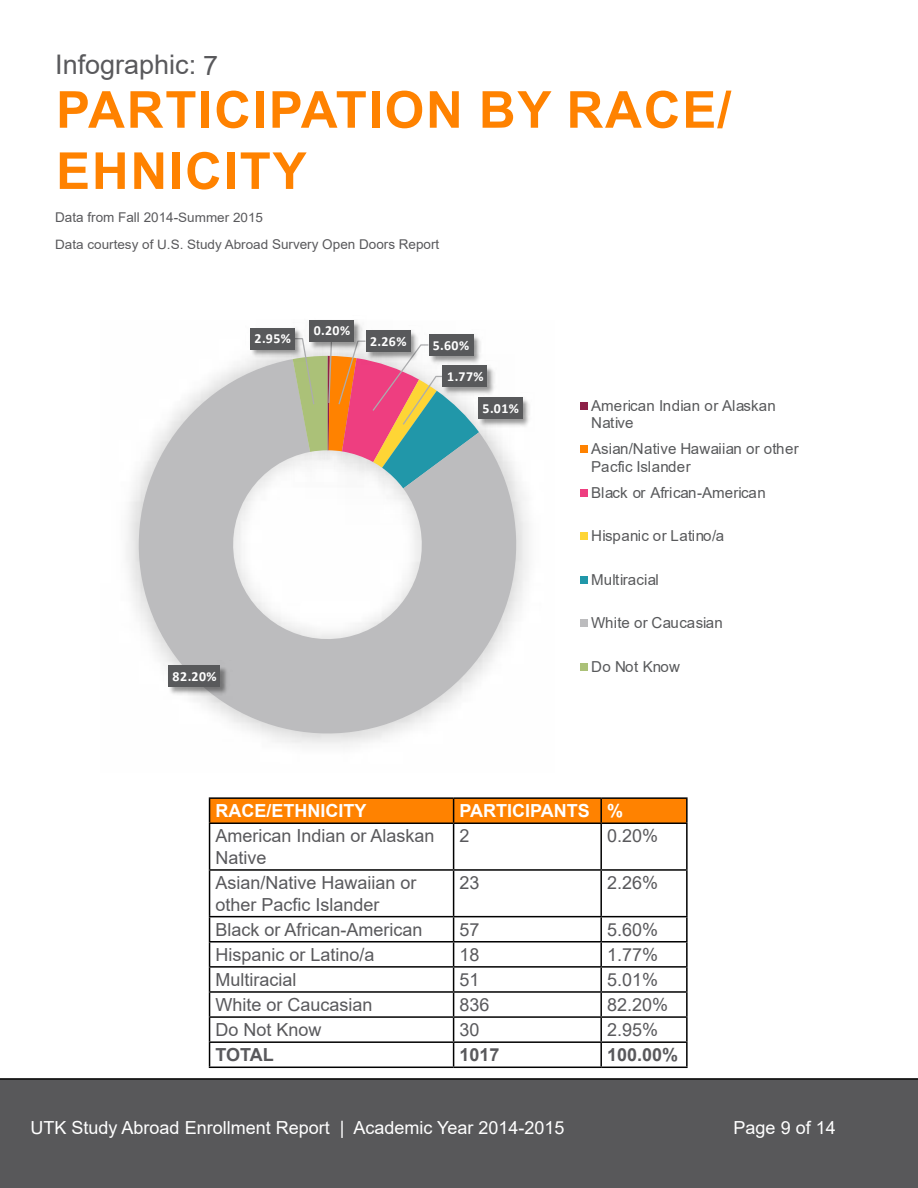
<style>
.page{position:relative;width:918px;height:1188px;background:#fff}
.page>*{position:absolute;margin:0;border:0;box-sizing:border-box;transform-origin:0 0}
.t1{font:700 51px/61.2px "Arial";letter-spacing:.035em;color:#ff8200}
.t2{font:27px "Arial";color:#59595c}
.t3{font:18px/21.6px "Arial";color:#59595c}
.t4{font:18px "Arial";color:#fff}
.t5{font:700 18px "Arial";color:#fff}
.t6{font:700 18px "Arial";color:#59595c}
.t7{font:15.15px/17.4px "Arial";letter-spacing:.025em;color:#58595b}
.t8{font:15.15px/17.4px "Arial";color:#58595b}
.t9{font:700 13.8px "Calibri";letter-spacing:.04em;color:#fff}
.t10{font:13.5px "Arial";color:#59595c}
.t11{font:12.9px "Arial";color:#59595c;scale:1.04 1}
.s1{font-size:12.9px}
.s2{font-size:13.5px}
</style>
<div class="page">
<div style="left:0;top:1078px;width:918px;height:110px;background:#58585a"></div>
<hr style="left:209px;top:797px;width:245px;height:2px;background:#000">
<hr style="left:454px;top:797px;width:147px;height:2px;background:#000">
<svg style="left:209px;top:798px;width:477px;height:25px;background:#f07a00"></svg>
<hr style="left:601px;top:797px;width:87px;height:2px;background:#000">
<hr style="left:600px;top:799px;width:2px;height:24px;background:#000">
<hr style="left:686px;top:799px;width:2px;height:24px;background:#000">
<hr style="left:209px;top:823px;width:245px;height:1px;background:#000">
<hr style="left:209px;top:824px;width:1px;height:45px;background:#000">
<hr style="left:454px;top:823px;width:147px;height:1px;background:#000">
<hr style="left:453px;top:824px;width:1px;height:45px;background:#000">
<hr style="left:601px;top:823px;width:87px;height:1px;background:#000">
<hr style="left:600px;top:824px;width:2px;height:45px;background:#000">
<hr style="left:686px;top:824px;width:2px;height:45px;background:#000">
<hr style="left:209px;top:869px;width:245px;height:2px;background:#000">
<hr style="left:209px;top:871px;width:1px;height:45px;background:#000">
<hr style="left:454px;top:869px;width:147px;height:2px;background:#000">
<hr style="left:453px;top:871px;width:1px;height:45px;background:#000">
<hr style="left:601px;top:869px;width:87px;height:2px;background:#000">
<hr style="left:600px;top:871px;width:2px;height:45px;background:#000">
<hr style="left:686px;top:871px;width:2px;height:45px;background:#000">
<hr style="left:209px;top:916px;width:245px;height:1px;background:#000">
<hr style="left:454px;top:916px;width:147px;height:1px;background:#000">
<hr style="left:601px;top:916px;width:87px;height:1px;background:#000">
<hr style="left:600px;top:917px;width:2px;height:24px;background:#000">
<hr style="left:686px;top:917px;width:2px;height:24px;background:#000">
<hr style="left:209px;top:941px;width:245px;height:2px;background:#000">
<hr style="left:454px;top:941px;width:147px;height:2px;background:#000">
<hr style="left:601px;top:941px;width:87px;height:2px;background:#000">
<hr style="left:600px;top:943px;width:2px;height:23px;background:#000">
<hr style="left:686px;top:943px;width:2px;height:23px;background:#000">
<hr style="left:209px;top:966px;width:245px;height:2px;background:#000">
<hr style="left:454px;top:966px;width:147px;height:2px;background:#000">
<hr style="left:601px;top:966px;width:87px;height:2px;background:#000">
<hr style="left:600px;top:968px;width:2px;height:23px;background:#000">
<hr style="left:686px;top:968px;width:2px;height:23px;background:#000">
<hr style="left:209px;top:991px;width:245px;height:2px;background:#000">
<hr style="left:454px;top:991px;width:147px;height:2px;background:#000">
<hr style="left:601px;top:991px;width:87px;height:2px;background:#000">
<hr style="left:600px;top:993px;width:2px;height:23px;background:#000">
<hr style="left:686px;top:993px;width:2px;height:23px;background:#000">
<hr style="left:209px;top:1016px;width:245px;height:2px;background:#000">
<hr style="left:454px;top:1016px;width:147px;height:2px;background:#000">
<hr style="left:601px;top:1016px;width:87px;height:2px;background:#000">
<hr style="left:600px;top:1018px;width:2px;height:23px;background:#000">
<hr style="left:686px;top:1018px;width:2px;height:23px;background:#000">
<hr style="left:209px;top:1041px;width:245px;height:2px;background:#000">
<svg style="left:209px;top:917px;width:1px;height:150px"></svg>
<hr style="left:454px;top:1041px;width:147px;height:2px;background:#000">
<svg style="left:453px;top:917px;width:1px;height:150px"></svg>
<hr style="left:601px;top:1041px;width:87px;height:2px;background:#000">
<hr style="left:600px;top:1043px;width:2px;height:24px;background:#000">
<hr style="left:686px;top:1043px;width:2px;height:24px;background:#000">
<hr style="left:209px;top:1067px;width:245px;height:1px;background:#000">
<hr style="left:454px;top:1067px;width:147px;height:1px;background:#000">
<hr style="left:601px;top:1067px;width:87px;height:1px;background:#000">
<svg style="left:126px;top:362px;width:403px;height:385px;fill:#bcbcbe"></svg>
<svg style="left:293px;top:344px;width:186px;height:144px;background:#bba296"></svg>
<img style="left:307px;top:320px;width:54px;height:34px">
<div style="left:309px;top:320px;width:44px;height:22px;background:#58595b"></div>
<img style="left:361px;top:326px;width:62px;height:38px">
<div style="left:366px;top:330px;width:44px;height:22px;background:#58595b"></div>
<img style="left:424px;top:334px;width:57px;height:34px">
<div style="left:429px;top:334px;width:44px;height:22px;background:#58595b"></div>
<img style="left:438px;top:361px;width:62px;height:39px">
<div style="left:443px;top:366px;width:44px;height:21px;background:#58595b"></div>
<img style="left:473px;top:392px;width:57px;height:39px">
<div style="left:478px;top:397px;width:44px;height:22px;background:#58595b"></div>
<img style="left:163px;top:661px;width:70px;height:39px">
<div style="left:168px;top:666px;width:52px;height:21px;background:#58595b"></div>
<img style="left:246px;top:327px;width:61px;height:35px">
<div style="left:250px;top:328px;width:44px;height:21px;background:#58595b"></div>
<div style="left:580px;top:402px;width:8px;height:8px;background:#8d2048"></div>
<div style="left:580px;top:445px;width:8px;height:8px;background:#ff8200"></div>
<div style="left:580px;top:489px;width:8px;height:8px;background:#ee3e80"></div>
<div style="left:580px;top:532px;width:8px;height:8px;background:#fed535"></div>
<div style="left:580px;top:576px;width:8px;height:8px;background:#2197a9"></div>
<div style="left:580px;top:619px;width:8px;height:8px;background:#bcbcbe"></div>
<div style="left:580px;top:663px;width:8px;height:8px;background:#abc178"></div>
<h2 class="t2" style="left:55px;top:46px;width:164px">Infographic: 7</h2>
<h1 class="t1" style="left:56px;top:80px;width:677px">PARTICIPATION BY RACE/<br>EHNICITY</h1>
<p class="t10" style="left:55px;top:208px;width:209px">Data from Fall 2014-<span class="s1">Summer 2015</span></p>
<p class="t11" style="left:55px;top:235px;width:371px">Data courtesy of U.S. Study Abroad <span class="s2">Survery Open Doors Report</span></p>
<p class="t9" style="left:254px;top:328px;width:38px">2.95%</p>
<p class="t9" style="left:314px;top:321px;width:38px">0.20%</p>
<p class="t9" style="left:370px;top:331px;width:38px">2.26%</p>
<p class="t9" style="left:433px;top:335px;width:38px">5.60%</p>
<p class="t9" style="left:447px;top:366px;width:38px">1.77%</p>
<p class="t9" style="left:482px;top:398px;width:38px">5.01%</p>
<p class="t9" style="left:173px;top:667px;width:46px">82.20%</p>
<p class="t8" style="left:591px;top:397px;width:186px">American Indian or Alaskan<br>Native</p>
<p class="t7" style="left:591px;top:440px;width:209px">Asian/Native Hawaiian or other<br>Pacfic Islander</p>
<p class="t8" style="left:591px;top:484px;width:176px">Black or African-American</p>
<p class="t7" style="left:591px;top:527px;width:135px">Hispanic or Latino/a</p>
<p class="t8" style="left:591px;top:571px;width:69px">Multiracial</p>
<p class="t7" style="left:591px;top:614px;width:133px">White or Caucasian</p>
<p class="t8" style="left:591px;top:658px;width:90px">Do Not Know</p>
<p class="t5" style="left:216px;top:798px;width:153px">RACE/ETHNICITY</p>
<p class="t5" style="left:460px;top:798px;width:165px">PARTICIPANTS %</p>
<p class="t3" style="left:216px;top:825px;width:221px">American Indian or Alaskan<br>Native</p>
<p class="t3" style="left:460px;top:825px;width:12px">2</p>
<p class="t3" style="left:607px;top:825px;width:53px">0.20%</p>
<p class="t3" style="left:216px;top:872px;width:203px">Asian/Native Hawaiian or other Pacfic Islander</p>
<p class="t3" style="left:460px;top:872px;width:22px">23</p>
<p class="t3" style="left:607px;top:872px;width:53px">2.26%</p>
<p class="t3" style="left:216px;top:919px;width:209px">Black or African-American</p>
<p class="t3" style="left:460px;top:919px;width:22px">57</p>
<p class="t3" style="left:607px;top:919px;width:53px">5.60%</p>
<p class="t3" style="left:216px;top:944px;width:161px">Hispanic or Latino/a</p>
<p class="t3" style="left:460px;top:944px;width:22px">18</p>
<p class="t3" style="left:607px;top:944px;width:53px">1.77%</p>
<p class="t3" style="left:216px;top:969px;width:82px">Multiracial</p>
<p class="t3" style="left:460px;top:969px;width:22px">51</p>
<p class="t3" style="left:607px;top:969px;width:53px">5.01%</p>
<p class="t3" style="left:216px;top:994px;width:159px">White or Caucasian</p>
<p class="t3" style="left:460px;top:994px;width:32px">836</p>
<p class="t3" style="left:607px;top:994px;width:63px">82.20%</p>
<p class="t3" style="left:216px;top:1019px;width:108px">Do Not Know</p>
<p class="t3" style="left:460px;top:1019px;width:22px">30</p>
<p class="t3" style="left:607px;top:1019px;width:53px">2.95%</p>
<p class="t6" style="left:216px;top:1042px;width:60px">TOTAL</p>
<p class="t6" style="left:460px;top:1042px;width:42px">1017</p>
<p class="t6" style="left:607px;top:1042px;width:73px">100.00%</p>
<p class="t4" style="left:31px;top:1115px;width:535px">UTK Study Abroad Enrollment Report | Academic Year 2014-2015</p>
<p class="t4" style="left:734px;top:1115px;width:104px">Page 9 of 14</p>
</div>
